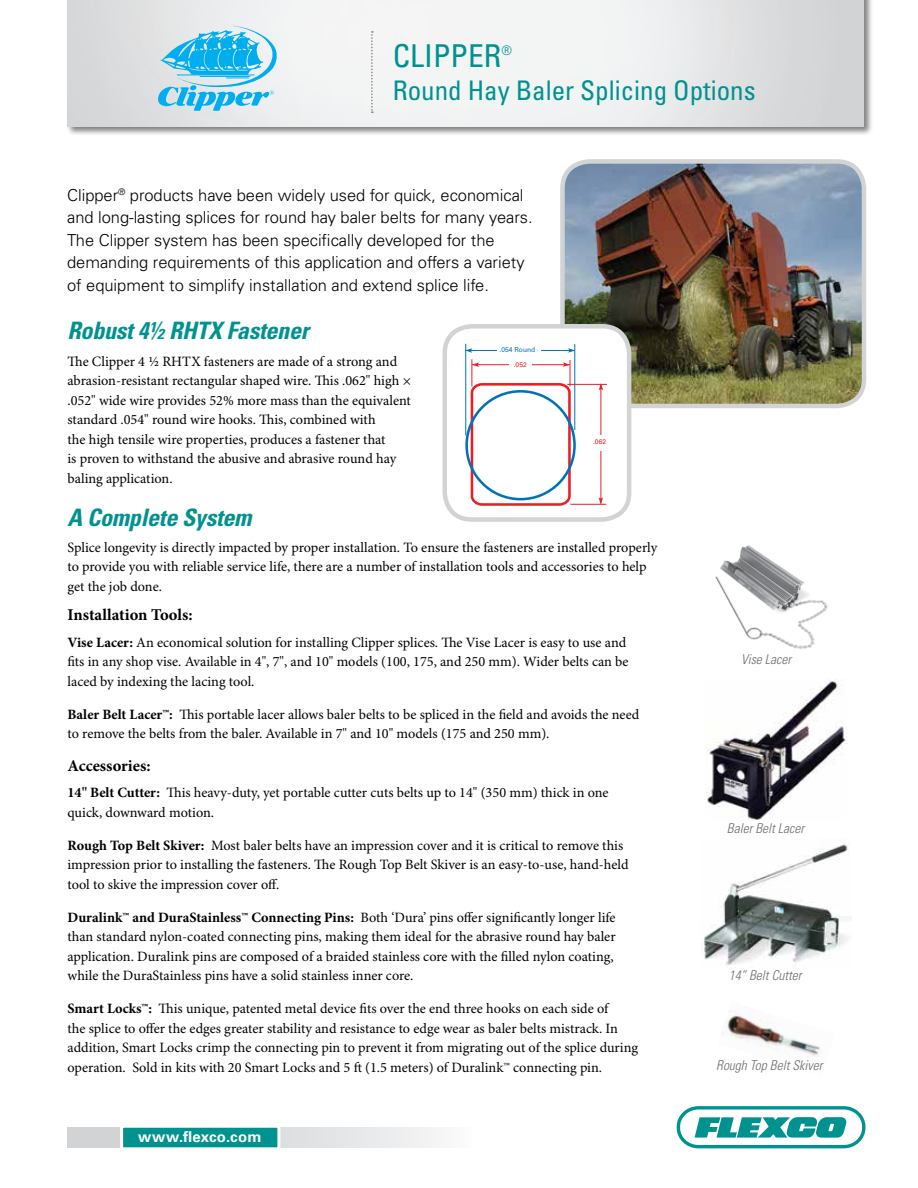
<style>
.page{position:relative;width:918px;height:1188px;background:#fff}
.page>*{position:absolute;margin:0;border:0;box-sizing:border-box;transform-origin:0 0}
.t1{font:condensed 31.5px "Univers LT Std";color:#00928f}
.t2{font:condensed 27px "Univers LT Std";color:#00928f}
.t3{font:italic 700 condensed 24px "Univers LT Std";letter-spacing:-.01em;color:#00928f}
.t4{font:300 16.5px/22.5px "Univers LT Std";letter-spacing:-.005em;color:#000}
.t5{font:700 16.5px "Minion Pro";color:#000}
.t6{font:700 15.6px "Univers LT Std";letter-spacing:.005em;color:#fff}
.t7{font:700 15px "Univers LT Std";letter-spacing:.02em;color:#fff}
.t8{font:14.25px/19.5px "Minion Pro";color:#000}
.t9{font:italic 300 condensed 13.5px "Univers LT Std";color:#6d6e71}
.t10{font:300 condensed 13.2px "Univers LT Std";color:#00928f}
.t11{font:6.75px "Univers LT Std";color:#0072bc}
.t12{font:6.75px "Univers LT Std";color:#ed1d24}
.s1{font-weight:700}
</style>
<div class="page">
<div style="left:66px;top:0;width:808px;height:136px;background:#000;opacity:.5"></div>
<img style="left:68px;top:0;width:796px;height:126px">
<svg style="left:371px;top:31px;width:2px;height:82px"></svg>
<svg style="left:677px;top:1106px;width:188px;height:42px"></svg>
<svg style="left:68px;top:1128px;width:370px;height:19px"></svg>
<div style="left:120px;top:1125px;width:160px;height:25px;background:#00928f;border:3px solid #fff"></div>
<img style="left:565px;top:164px;width:299px;height:239px">
<div style="left:560px;top:159px;width:306px;height:249px;border:4px solid #d1d3d4;border-radius:27px"></div>
<div style="left:445px;top:326px;width:184px;height:194px;background:#fff;border-radius:27px"></div>
<div style="left:442px;top:324px;width:189px;height:198px;border:4px solid #d1d3d4;border-radius:27px"></div>
<svg style="left:155px;top:25px;width:123px;height:86px;background:#8ad1ec"></svg>
<img style="left:701px;top:840px;width:148px;height:128px">
<img style="left:721px;top:1004px;width:99px;height:52px">
<img style="left:715px;top:545px;width:113px;height:104px">
<img style="left:706px;top:681px;width:141px;height:139px">
<hr style="left:465px;top:344px;width:1px;height:91px;background:#0072bc">
<hr style="left:574px;top:344px;width:1px;height:86px;background:#0072bc">
<hr style="left:466px;top:350px;width:108px;height:1px;background:#0072bc">
<div style="left:497px;top:344px;width:43px;height:11px;background:#fff"></div>
<hr style="left:567px;top:384px;width:40px;height:1px;background:#ed1d24">
<hr style="left:570px;top:504px;width:36px;height:1px;background:#ed1d24">
<hr style="left:600px;top:384px;width:1px;height:120px;background:#ed1d24">
<div style="left:591px;top:435px;width:16px;height:15px;background:#fff"></div>
<svg style="left:465px;top:348px;width:7px;height:5px"></svg>
<svg style="left:568px;top:348px;width:7px;height:5px"></svg>
<svg style="left:469px;top:359px;width:103px;height:147px"></svg>
<svg style="left:599px;top:383px;width:4px;height:7px"></svg>
<svg style="left:599px;top:497px;width:4px;height:7px"></svg>
<h1 class="t1" style="left:393px;top:36px;width:110px">CLIPPER</h1>
<p class="t10" style="left:501px;top:42px;width:12px">®</p>
<h2 class="t2" style="left:393px;top:74px;width:364px">Round Hay Baler Splicing Options</h2>
<p class="t4" style="left:67px;top:184px;width:467px">Clipper<sup>®</sup> products have been widely used for quick, economical and long-lasting splices for round hay baler belts for many years.<br>The Clipper system has been specifically developed for the demanding requirements of this application and offers a variety of equipment to simplify installation and extend splice life.</p>
<h3 class="t3" style="left:68px;top:316px;width:243px">Robust 4½ RHTX Fastener</h3>
<p class="t8" style="left:68px;top:352px;width:345px">The Clipper 4 ½ RHTX fasteners are made of a strong and abrasion-resistant rectangular shaped wire. This .062" high × .052" wide wire provides 52% more mass than the equivalent standard .054" round wire hooks. This, combined with<br>the high tensile wire properties, produces a fastener that<br>is proven to withstand the abusive and abrasive round hay baling application.</p>
<h3 class="t3" style="left:68px;top:502px;width:186px">A Complete System</h3>
<p class="t8" style="left:68px;top:538px;width:591px">Splice longevity is directly impacted by proper installation. To ensure the fasteners are installed properly to provide you with reliable service life, there are a number of installation tools and accessories to help get the job done.</p>
<p class="t5" style="left:68px;top:605px;width:127px">Installation Tools:</p>
<p class="t8" style="left:68px;top:633px;width:563px"><span class="s1">Vise Lacer:</span> An economical solution for installing Clipper splices. The Vise Lacer is easy to use and fits in any shop vise. Available in 4", 7", and 10" models (100, 175, and 250 mm). Wider belts can be laced by indexing the lacing tool.</p>
<p class="t8" style="left:68px;top:705px;width:573px"><span class="s1">Baler Belt Lacer™:</span> This portable lacer allows baler belts to be spliced in the field and avoids the need to remove the belts from the baler. Available in 7" and 10" models (175 and 250 mm).</p>
<p class="t5" style="left:68px;top:756px;width:85px">Accessories:</p>
<p class="t8" style="left:68px;top:784px;width:543px"><span class="s1">14" Belt Cutter:</span> This heavy-duty, yet portable cutter cuts belts up to 14" (350 mm) thick in one quick, downward motion.</p>
<p class="t8" style="left:68px;top:836px;width:563px"><span class="s1">Rough Top Belt Skiver:</span> Most baler belts have an impression cover and it is critical to remove this impression prior to installing the fasteners. The Rough Top Belt Skiver is an easy-to-use, hand-held tool to skive the impression cover off.</p>
<p class="t8" style="left:68px;top:908px;width:550px"><span class="s1">Duralink™ and DuraStainless™ Connecting Pins:</span> Both ‘Dura’ pins offer significantly longer life than standard nylon-coated connecting pins, making them ideal for the abrasive round hay baler application. Duralink pins are composed of a braided stainless core with the filled nylon coating, while the DuraStainless pins have a solid stainless inner core.</p>
<p class="t8" style="left:68px;top:1000px;width:572px"><span class="s1">Smart Locks™:</span> This unique, patented metal device fits over the end three hooks on each side of<br>the splice to offer the edges greater stability and resistance to edge wear as baler belts mistrack. In addition, Smart Locks crimp the connecting pin to prevent it from migrating out of the splice during operation. Sold in kits with 20 Smart Locks and 5 ft (1.5 meters) of Duralink™ connecting pin.</p>
<p class="t11" style="left:500px;top:346px;width:37px">.054 Round</p>
<p class="t12" style="left:514px;top:360px;width:15px">.052</p>
<p class="t12" style="left:593px;top:437px;width:15px">.062</p>
<p class="t7" style="left:138px;top:1127px;width:125px">www.flexco.com</p>
<p class="t6" style="left:125px;top:1128px;width:130px">w w.flexco.com</p>
<p class="t9" style="left:741px;top:651px;width:52px">Vise Lacer</p>
<p class="t9" style="left:727px;top:820px;width:79px">Baler Belt Lacer</p>
<p class="t9" style="left:729px;top:967px;width:74px">14” Belt Cutter</p>
<p class="t9" style="left:716px;top:1057px;width:108px">Rough Top Belt Skiver</p>
</div>
